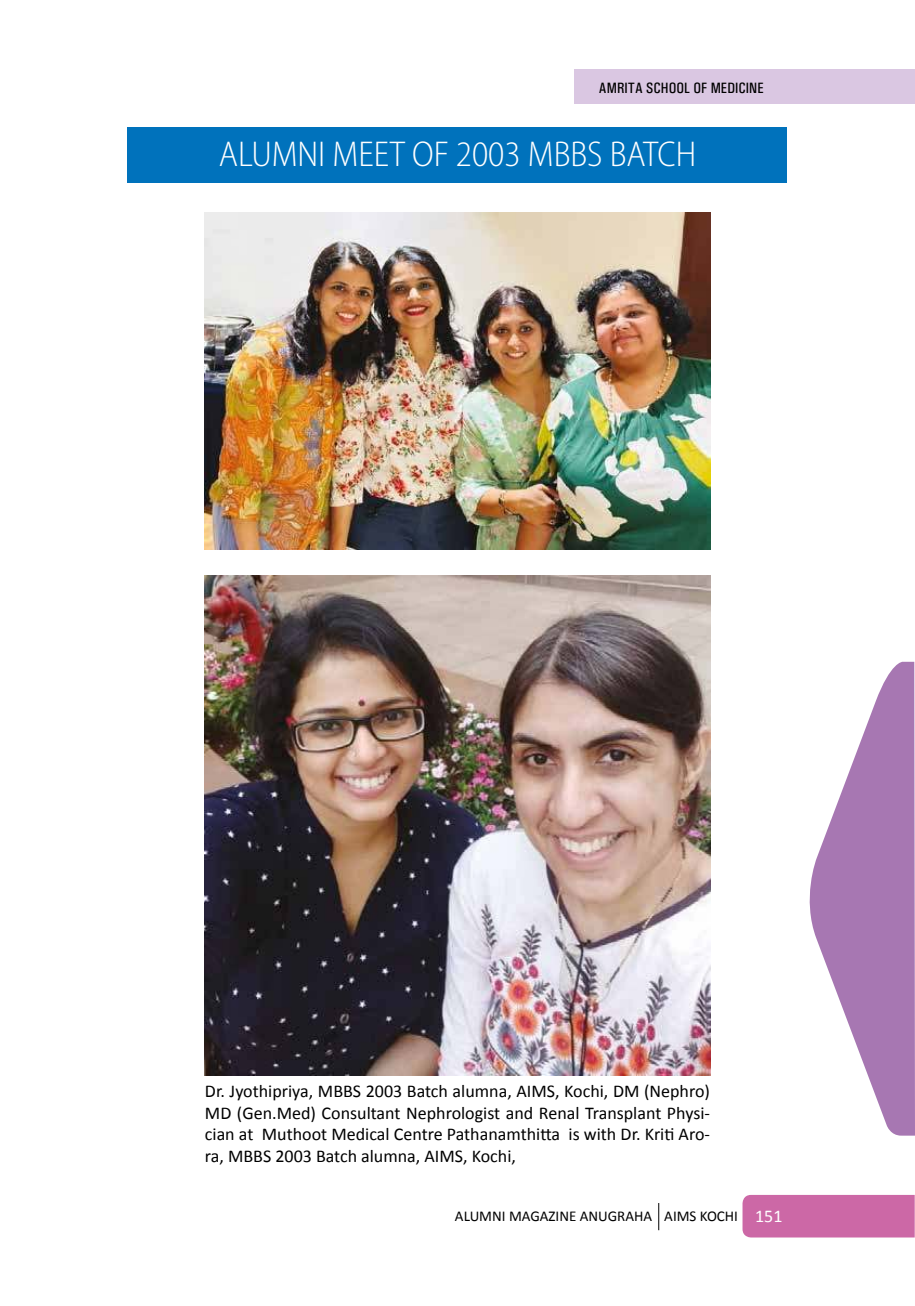
<style>
.page{position:relative;width:915px;height:1306px;background:#fff}
.page>*{position:absolute;margin:0;border:0;box-sizing:border-box;transform-origin:0 0}
.t1{font:300 semi-condensed 36px "Myriad Pro";color:#fff}
.t2{font:18px/21.6px "Calibri";color:#000;text-align:justify}
.t3{font:15px "Calibri";color:#000}
.t4{font:15px "Univers Condensed";color:#000}
.s1{font-size:18px;color:#fff}
</style>
<div class="page">
<div style="left:742px;top:1194px;width:172px;height:43px;background:#cc68a6"></div>
<svg style="left:658px;top:1203px;width:1px;height:27px"></svg>
<svg style="left:809px;top:661px;width:105px;height:474px;fill:#a777b2"></svg>
<div style="left:574px;top:69px;width:340px;height:35px;background:#dac7e2"></div>
<div style="left:128px;top:128px;width:659px;height:55px;background:#0072bc"></div>
<img style="left:205px;top:212px;width:504px;height:337px">
<img style="left:205px;top:575px;width:504px;height:500px">
<p class="t4" style="left:598px;top:79px;width:166px">AMRITA SCHOOL OF MEDICINE</p>
<h1 class="t1" style="left:219px;top:141px;width:479px">ALUMNI MEET OF 2003 MBBS BATCH</h1>
<p class="t2" style="left:205px;top:1079px;width:506px">Dr. Jyothipriya, MBBS 2003 Batch alumna, AIMS, Kochi, DM (Nephro)<br>MD (Gen.Med) Consultant Nephrologist and Renal Transplant Physi&shy;cian at Muthoot Medical Centre Pathanamthitta is with Dr. Kriti Aro&shy;ra, MBBS 2003 Batch alumna, AIMS, Kochi,</p>
<p class="t3" style="left:455px;top:1206px;width:329px">ALUMNI MAGAZINE ANUGRAHA AIMS KOCHI <span class="s1">151</span></p>
</div>
